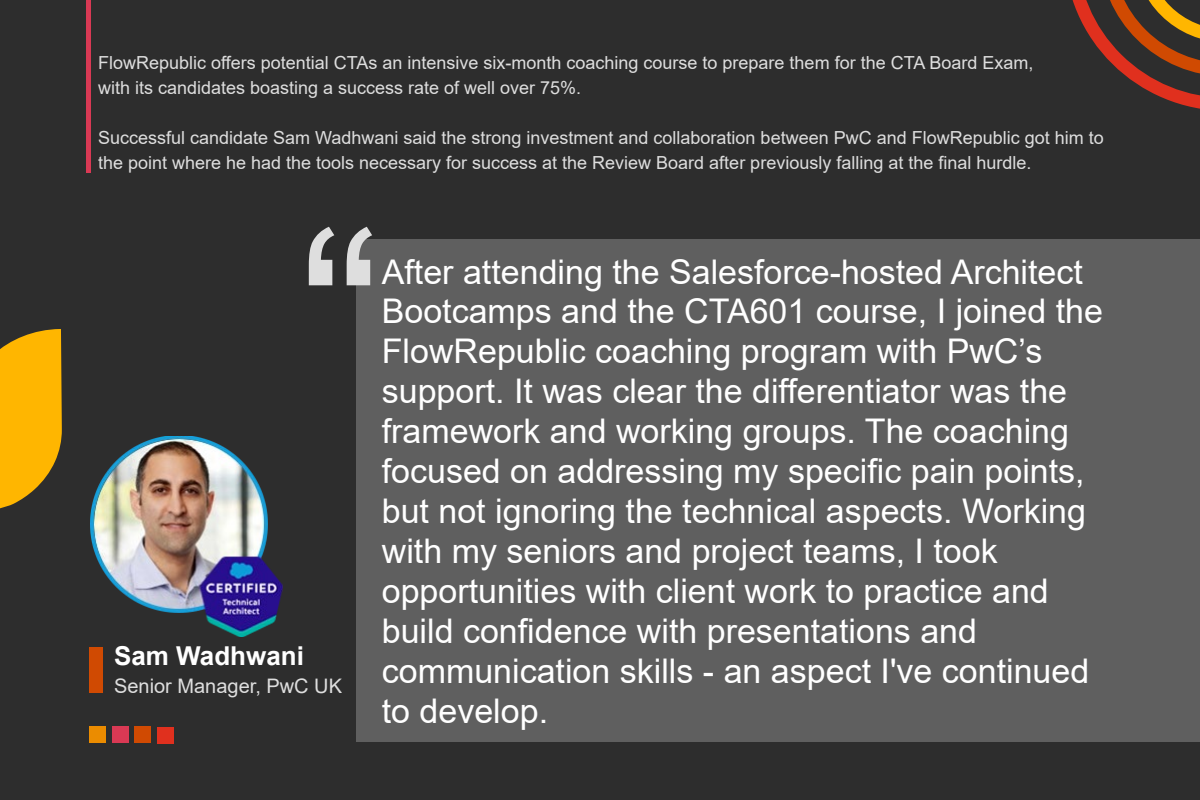
<style>
.page{position:relative;width:1200px;height:800px;background:#2d2d2d}
.page>*{position:absolute;margin:0;border:0;box-sizing:border-box;transform-origin:0 0}
.t1{font:250px "Arial";color:#dedede}
.t2{font:34px/40px "Arial";color:#fff}
.t3{font:700 26px "Arial";color:#fff}
.t4{font:20px "Arial";color:#dedede}
.t5{font:18px/25px "Arial";color:#dedede}
</style>
<div class="page">
<div style="left:356px;top:239px;width:844px;height:503px;background:#5f5f5f"></div>
<div style="left:86px;top:0;width:5px;height:172px;background:#d93954"></div>
<svg style="left:0;top:329px;width:62px;height:180px;background:#dea106"></svg>
<img style="left:90px;top:436px;width:193px;height:200px">
<div style="left:90px;top:726px;width:16px;height:17px;background:#eb8c00"></div>
<div style="left:112px;top:726px;width:16px;height:17px;background:#d93954"></div>
<div style="left:135px;top:726px;width:16px;height:17px;background:#d04a02"></div>
<div style="left:158px;top:727px;width:16px;height:17px;background:#e0301e"></div>
<div style="left:90px;top:647px;width:13px;height:46px;background:#d04a02"></div>
<svg style="left:1072px;top:0;width:128px;height:109px"></svg>
<p class="t5" style="left:98px;top:50px;width:937px">FlowRepublic offers potential CTAs an intensive six-month coaching course to prepare them for the CTA Board Exam, with its candidates boasting a success rate of well over 75%.</p>
<p class="t5" style="left:98px;top:125px;width:1007px">Successful candidate Sam Wadhwani said the strong investment and collaboration between PwC and FlowRepublic got him to the point where he had the tools necessary for success at the Review Board after previously falling at the final hurdle.</p>
<h1 class="t1" style="left:299px;top:149px;width:85px">“</h1>
<p class="t3" style="left:114px;top:637px;width:191px">Sam Wadhwani</p>
<p class="t4" style="left:114px;top:672px;width:229px">Senior Manager, PwC UK</p>
<p class="t2" style="left:382px;top:251px;width:723px">After attending the Salesforce-hosted Architect Bootcamps and the CTA601 course, I joined the FlowRepublic coaching program with PwC’s support. It was clear the differentiator was the framework and working groups. The coaching focused on addressing my specific pain points, but not ignoring the technical aspects. Working with my seniors and project teams, I took opportunities with client work to practice and build confidence with presentations and communication skills - an aspect I've continued to develop.</p>
</div>
